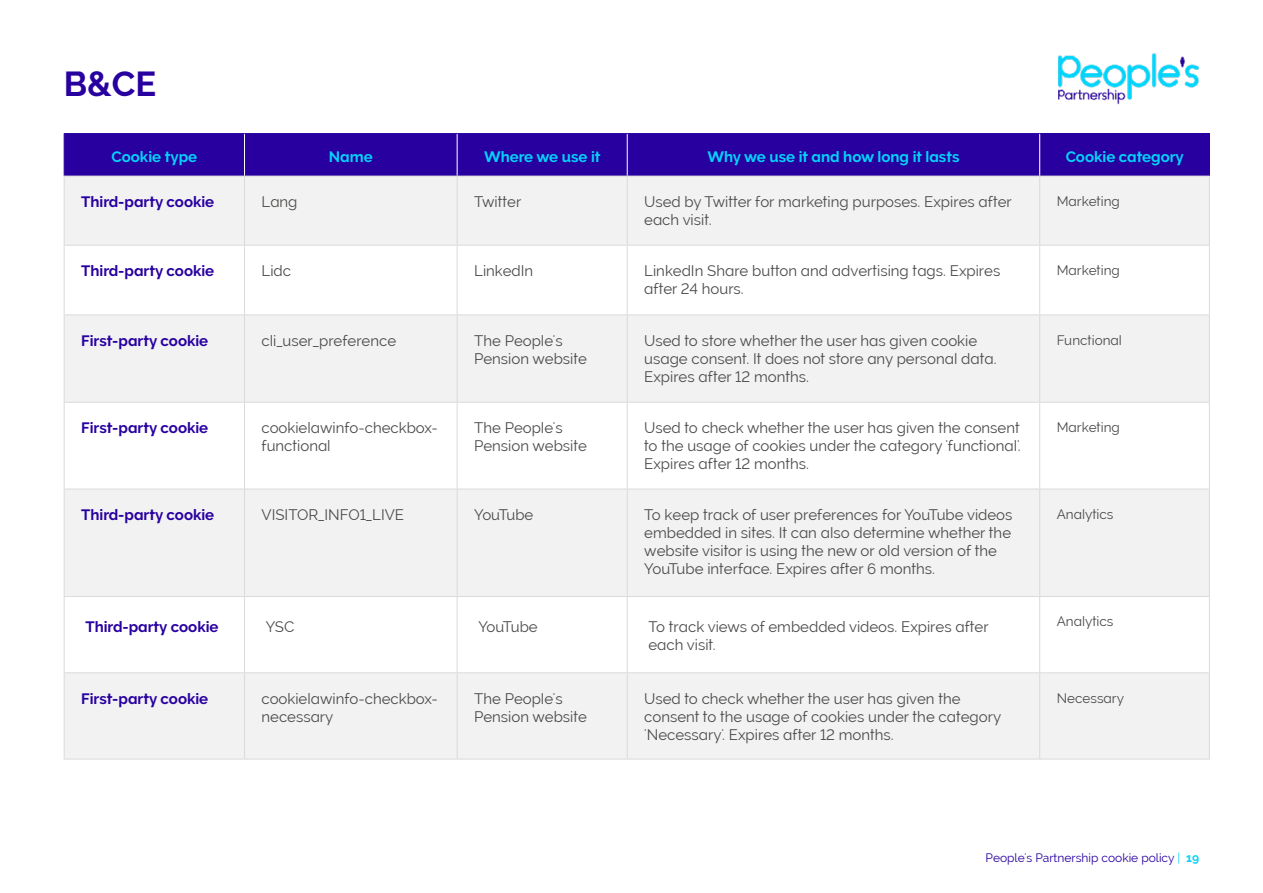
<style>
.page{position:relative;width:1263px;height:893px;background:#fff}
.page>*{position:absolute;margin:0;border:0;box-sizing:border-box;transform-origin:0 0}
.t1{font:700 34.5px "Raleway";color:#2800a0}
.t2{font:15px/18px "Raleway";color:#4a4a49}
.t3{font:700 15px "Raleway";color:#2800a0}
.t4{font:700 15px "Raleway";color:#05d2fa}
.t5{font:15px "Raleway";letter-spacing:-.045em;color:#4a4a49}
.t6{font:13.5px "Raleway";color:#4a4a49}
.t7{font:12px "Raleway";color:#2800a0}
.s1{color:#05d2fa}
.s2{font-weight:700;color:#05d2fa}
</style>
<div class="page">
<img style="left:1058px;top:53px;width:141px;height:52px">
<div style="left:65px;top:134px;width:974px;height:42px;background:#2800a0"></div>
<div style="left:1040px;top:134px;width:169px;height:42px;background:#2800a0"></div>
<div style="left:65px;top:177px;width:1144px;height:582px;background:#f2f2f2"></div>
<svg style="left:65px;top:246px;width:1144px;height:426px"></svg>
<hr style="left:244px;top:134px;width:1px;height:42px;background:#fff">
<hr style="left:457px;top:134px;width:1px;height:42px;background:#fff">
<hr style="left:627px;top:134px;width:1px;height:42px;background:#fff">
<hr style="left:64px;top:134px;width:1px;height:42px;background:#2800a0">
<hr style="left:64px;top:133px;width:180px;height:1px;background:#2800a0">
<hr style="left:244px;top:133px;width:213px;height:1px;background:#2800a0">
<hr style="left:457px;top:133px;width:170px;height:1px;background:#2800a0">
<hr style="left:627px;top:133px;width:413px;height:1px;background:#2800a0">
<hr style="left:1209px;top:489px;width:1px;height:107px;background:#dadada">
<hr style="left:1209px;top:673px;width:1px;height:86px;background:#dadada">
<hr style="left:1040px;top:133px;width:169px;height:1px;background:#2800a0">
<hr style="left:64px;top:246px;width:1px;height:69px;background:#dadada">
<hr style="left:64px;top:403px;width:1px;height:86px;background:#dadada">
<hr style="left:244px;top:246px;width:1px;height:69px;background:#dadada">
<hr style="left:457px;top:246px;width:1px;height:69px;background:#dadada">
<hr style="left:627px;top:246px;width:1px;height:69px;background:#dadada">
<hr style="left:1039px;top:246px;width:1px;height:69px;background:#dadada">
<hr style="left:244px;top:403px;width:1px;height:86px;background:#dadada">
<hr style="left:457px;top:403px;width:1px;height:86px;background:#dadada">
<hr style="left:627px;top:403px;width:1px;height:86px;background:#dadada">
<hr style="left:1039px;top:403px;width:1px;height:86px;background:#dadada">
<hr style="left:1039px;top:597px;width:1px;height:75px;background:#dadada">
<hr style="left:1209px;top:176px;width:1px;height:69px;background:#dadada">
<hr style="left:1209px;top:315px;width:1px;height:87px;background:#dadada">
<hr style="left:627px;top:176px;width:413px;height:1px;background:#dadada">
<hr style="left:1039px;top:176px;width:1px;height:69px;background:#dadada">
<hr style="left:627px;top:245px;width:413px;height:1px;background:#dadada">
<hr style="left:457px;top:176px;width:170px;height:1px;background:#dadada">
<hr style="left:627px;top:176px;width:1px;height:69px;background:#dadada">
<hr style="left:457px;top:245px;width:170px;height:1px;background:#dadada">
<hr style="left:244px;top:176px;width:213px;height:1px;background:#dadada">
<hr style="left:457px;top:176px;width:1px;height:69px;background:#dadada">
<hr style="left:244px;top:245px;width:213px;height:1px;background:#dadada">
<hr style="left:64px;top:176px;width:1px;height:69px;background:#dadada">
<hr style="left:64px;top:176px;width:180px;height:1px;background:#dadada">
<hr style="left:244px;top:176px;width:1px;height:69px;background:#dadada">
<hr style="left:64px;top:245px;width:180px;height:1px;background:#dadada">
<hr style="left:64px;top:315px;width:1px;height:87px;background:#dadada">
<hr style="left:64px;top:315px;width:180px;height:1px;background:#dadada">
<hr style="left:244px;top:315px;width:213px;height:1px;background:#dadada">
<hr style="left:457px;top:315px;width:170px;height:1px;background:#dadada">
<hr style="left:627px;top:315px;width:413px;height:1px;background:#dadada">
<hr style="left:244px;top:315px;width:1px;height:87px;background:#dadada">
<hr style="left:457px;top:315px;width:1px;height:87px;background:#dadada">
<hr style="left:627px;top:315px;width:1px;height:87px;background:#dadada">
<hr style="left:1039px;top:315px;width:1px;height:87px;background:#dadada">
<hr style="left:64px;top:402px;width:180px;height:1px;background:#dadada">
<hr style="left:244px;top:402px;width:213px;height:1px;background:#dadada">
<hr style="left:457px;top:402px;width:170px;height:1px;background:#dadada">
<hr style="left:627px;top:402px;width:413px;height:1px;background:#dadada">
<hr style="left:64px;top:489px;width:1px;height:107px;background:#dadada">
<hr style="left:64px;top:673px;width:1px;height:86px;background:#dadada">
<hr style="left:64px;top:489px;width:180px;height:1px;background:#dadada">
<hr style="left:64px;top:672px;width:180px;height:1px;background:#dadada">
<hr style="left:244px;top:489px;width:213px;height:1px;background:#dadada">
<hr style="left:244px;top:672px;width:213px;height:1px;background:#dadada">
<hr style="left:457px;top:489px;width:170px;height:1px;background:#dadada">
<hr style="left:457px;top:672px;width:170px;height:1px;background:#dadada">
<hr style="left:627px;top:489px;width:413px;height:1px;background:#dadada">
<hr style="left:627px;top:672px;width:413px;height:1px;background:#dadada">
<hr style="left:244px;top:489px;width:1px;height:107px;background:#dadada">
<hr style="left:244px;top:673px;width:1px;height:86px;background:#dadada">
<hr style="left:457px;top:489px;width:1px;height:107px;background:#dadada">
<hr style="left:457px;top:673px;width:1px;height:86px;background:#dadada">
<hr style="left:627px;top:489px;width:1px;height:107px;background:#dadada">
<hr style="left:627px;top:673px;width:1px;height:86px;background:#dadada">
<hr style="left:1039px;top:489px;width:1px;height:107px;background:#dadada">
<hr style="left:1039px;top:673px;width:1px;height:86px;background:#dadada">
<hr style="left:1040px;top:176px;width:170px;height:1px;background:#dadada">
<hr style="left:64px;top:597px;width:1px;height:75px;background:#dadada">
<hr style="left:64px;top:596px;width:180px;height:1px;background:#dadada">
<hr style="left:64px;top:759px;width:180px;height:1px;background:#dadada">
<hr style="left:244px;top:596px;width:213px;height:1px;background:#dadada">
<hr style="left:244px;top:759px;width:213px;height:1px;background:#dadada">
<hr style="left:457px;top:596px;width:170px;height:1px;background:#dadada">
<hr style="left:457px;top:759px;width:170px;height:1px;background:#dadada">
<hr style="left:627px;top:596px;width:413px;height:1px;background:#dadada">
<hr style="left:627px;top:759px;width:413px;height:1px;background:#dadada">
<hr style="left:244px;top:597px;width:1px;height:75px;background:#dadada">
<hr style="left:457px;top:597px;width:1px;height:75px;background:#dadada">
<hr style="left:627px;top:597px;width:1px;height:75px;background:#dadada">
<hr style="left:1040px;top:245px;width:170px;height:1px;background:#dadada">
<hr style="left:1209px;top:246px;width:1px;height:69px;background:#dadada">
<hr style="left:1040px;top:315px;width:170px;height:1px;background:#dadada">
<hr style="left:1040px;top:402px;width:170px;height:1px;background:#dadada">
<hr style="left:1040px;top:596px;width:170px;height:1px;background:#dadada">
<hr style="left:1040px;top:759px;width:170px;height:1px;background:#dadada">
<hr style="left:1209px;top:403px;width:1px;height:86px;background:#dadada">
<hr style="left:1209px;top:597px;width:1px;height:75px;background:#dadada">
<hr style="left:1040px;top:489px;width:170px;height:1px;background:#dadada">
<hr style="left:1040px;top:672px;width:170px;height:1px;background:#dadada">
<h1 class="t1" style="left:64px;top:64px;width:94px">B&amp;CE</h1>
<p class="t4" style="left:111px;top:148px;width:87px">Cookie type</p>
<p class="t4" style="left:329px;top:148px;width:45px">Name</p>
<p class="t4" style="left:484px;top:148px;width:118px">Where we use it</p>
<p class="t4" style="left:707px;top:148px;width:254px">Why we use it and how long it lasts</p>
<p class="t4" style="left:1066px;top:148px;width:120px">Cookie category</p>
<p class="t3" style="left:81px;top:193px;width:135px">Third-party cookie</p>
<p class="t2" style="left:261px;top:193px;width:38px">Lang</p>
<p class="t2" style="left:474px;top:193px;width:49px">Twitter</p>
<p class="t2" style="left:644px;top:193px;width:369px">Used by Twitter for marketing purposes. Expires after each visit.</p>
<p class="t6" style="left:1057px;top:193px;width:65px">Marketing</p>
<p class="t3" style="left:81px;top:262px;width:135px">Third-party cookie</p>
<p class="t2" style="left:261px;top:262px;width:31px">Lidc</p>
<p class="t2" style="left:474px;top:262px;width:61px">LinkedIn</p>
<p class="t2" style="left:644px;top:262px;width:358px">LinkedIn Share button and advertising tags. Expires after 24 hours.</p>
<p class="t6" style="left:1057px;top:262px;width:65px">Marketing</p>
<p class="t3" style="left:81px;top:332px;width:129px">First-party cookie</p>
<p class="t2" style="left:261px;top:332px;width:136px">cli_user_preference</p>
<p class="t2" style="left:474px;top:332px;width:114px">The People's<br>Pension website</p>
<p class="t2" style="left:644px;top:332px;width:354px">Used to store whether the user has given cookie usage consent. It does not store any personal data.<br>Expires after 12 months.</p>
<p class="t6" style="left:1057px;top:332px;width:67px">Functional</p>
<p class="t3" style="left:81px;top:419px;width:129px">First-party cookie</p>
<p class="t2" style="left:261px;top:419px;width:178px">cookielawinfo-checkbox&shy;functional</p>
<p class="t2" style="left:474px;top:419px;width:114px">The People's<br>Pension website</p>
<p class="t2" style="left:644px;top:419px;width:378px;text-align:justify">Used to check whether the user has given the consent to the usage of cookies under the category 'functional'.<br>Expires after 12 months.</p>
<p class="t6" style="left:1057px;top:419px;width:65px">Marketing</p>
<p class="t3" style="left:81px;top:506px;width:135px">Third-party cookie</p>
<p class="t2" style="left:261px;top:506px;width:144px">VISITOR_INFO1_LIVE</p>
<p class="t5" style="left:474px;top:506px;width:61px">YouTube</p>
<p class="t2" style="left:644px;top:506px;width:370px">To keep track of user preferences for YouTube videos embedded in sites. It can also determine whether the website visitor is using the new or old version of the YouTube interface. Expires after 6 months.</p>
<p class="t6" style="left:1057px;top:506px;width:58px">Analytics</p>
<p class="t3" style="left:85px;top:618px;width:135px">Third-party cookie</p>
<p class="t2" style="left:266px;top:618px;width:30px">YSC</p>
<p class="t5" style="left:478px;top:618px;width:61px">YouTube</p>
<p class="t2" style="left:648px;top:618px;width:342px">To track views of embedded videos. Expires after each visit.</p>
<p class="t6" style="left:1057px;top:614px;width:58px">Analytics</p>
<p class="t3" style="left:81px;top:690px;width:129px">First-party cookie</p>
<p class="t2" style="left:261px;top:690px;width:178px">cookielawinfo-checkbox&shy;necessary</p>
<p class="t2" style="left:474px;top:690px;width:114px">The People's<br>Pension website</p>
<p class="t2" style="left:644px;top:690px;width:358px">Used to check whether the user has given the consent to the usage of cookies under the category 'Necessary'. Expires after 12 months.</p>
<p class="t6" style="left:1057px;top:690px;width:69px">Necessary</p>
<p class="t7" style="left:985px;top:850px;width:215px">People's Partnership cookie policy <span class="s1">|</span> <span class="s2">19</span></p>
</div>
